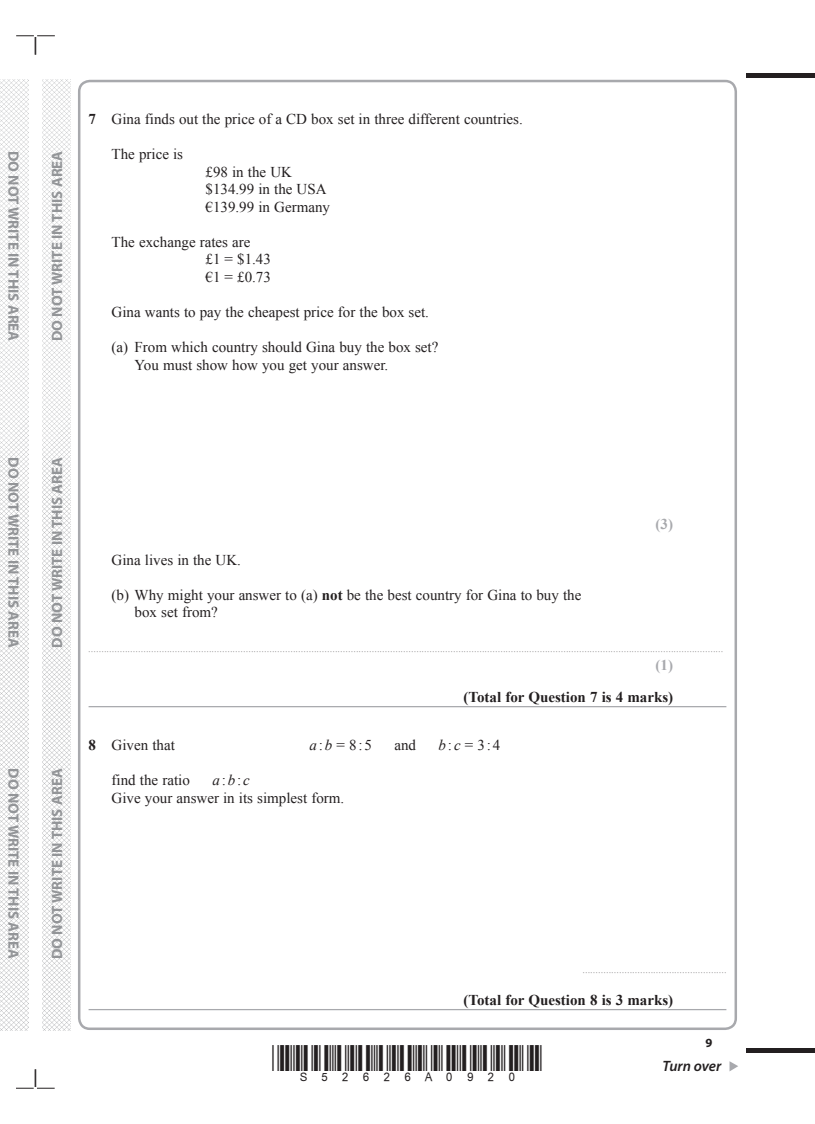
<style>
.page{position:relative;width:815px;height:1124px;background:#fff}
.page>*{position:absolute;margin:0;border:0;box-sizing:border-box;transform-origin:0 0}
.t1{font:15px/17.5px "Times New Roman";color:#231f20}
.t2{font:700 15px "Myriad Pro";color:#939598}
.t3{font:700 15px "Times New Roman";color:#231f20}
.t4{font:italic 600 15px "Myriad Pro";letter-spacing:-.005em;color:#231f20}
.t5{font:700 15px "Times New Roman";color:#a8a9ad}
.t6{font:700 12.5px "Myriad Pro";color:#231f20}
.t7{font:7.5px "Times New Roman";color:#231f20}
.s1{font-weight:700}
.s2{font-style:italic}
</style>
<div class="page">
<hr style="left:746px;top:73px;width:69px;height:4px;background:#231f20">
<div style="left:746px;top:1047px;width:69px;height:5px;background:#231f20"></div>
<svg style="left:729px;top:1061px;width:9px;height:10px"></svg>
<svg style="left:16px;top:35px;width:39px;height:20px"></svg>
<svg style="left:16px;top:1069px;width:39px;height:19px"></svg>
<img style="left:0;top:80px;width:28px;height:949px">
<img style="left:43px;top:80px;width:28px;height:949px">
<hr style="left:89px;top:706px;width:637px;height:1px;background:#a8a9ad">
<hr style="left:89px;top:1008px;width:637px;height:2px;background:#a8a9ad">
<p class="t2" style="left:23px;top:151px;width:192px;rotate:90deg">DO NOT WRITE IN THIS AREA</p>
<p class="t2" style="left:47px;top:341px;width:192px;rotate:-90deg">DO NOT WRITE IN THIS AREA</p>
<p class="t1" style="left:89px;top:110px;width:436px"><span class="s1">7</span> Gina finds out the price of a CD box set in three different countries.</p>
<p class="t1" style="left:112px;top:145px;width:73px">The price is</p>
<p class="t1" style="left:206px;top:163px;width:126px">£98 in the UK $134.99 in the USA €139.99 in Germany</p>
<p class="t1" style="left:206px;top:233px;width:67px;text-indent:-94px">The exchange rates are<br>£1 = $1.43 €1 = £0.73</p>
<p class="t1" style="left:112px;top:303px;width:319px">Gina wants to pay the cheapest price for the box set.</p>
<p class="t1" style="left:135px;top:338px;width:305px;text-indent:-23px">(a) From which country should Gina buy the box set?<br>You must show how you get your answer.</p>
<p class="t2" style="left:23px;top:457px;width:192px;rotate:90deg">DO NOT WRITE IN THIS AREA</p>
<p class="t2" style="left:47px;top:647px;width:192px;rotate:-90deg">DO NOT WRITE IN THIS AREA</p>
<p class="t2" style="left:23px;top:768px;width:192px;rotate:90deg">DO NOT WRITE IN THIS AREA</p>
<p class="t2" style="left:47px;top:958px;width:192px;rotate:-90deg">DO NOT WRITE IN THIS AREA</p>
<p class="t5" style="left:655px;top:514px;width:19px">(3)</p>
<p class="t1" style="left:112px;top:550px;width:131px">Gina lives in the UK.</p>
<p class="t1" style="left:135px;top:585px;width:448px;text-indent:-23px">(b) Why might your answer to (a) <span class="s1">not</span> be the best country for Gina to buy the box set from?</p>
<p class="t7" style="left:89px;top:644px;width:636px">..................................................................................................................................................................................................................................................</p>
<p class="t5" style="left:655px;top:654px;width:19px">(1)</p>
<p class="t3" style="left:463px;top:687px;width:211px">(Total for Question 7 is 4 marks)</p>
<p class="t1" style="left:89px;top:736px;width:88px"><span class="s1">8</span> Given that</p>
<p class="t1" style="left:309px;top:736px;width:64px"><span class="s2">a</span>:<span class="s2">b</span> = 8:5</p>
<p class="t1" style="left:394px;top:736px;width:23px">and</p>
<p class="t1" style="left:439px;top:736px;width:63px"><span class="s2">b</span>:<span class="s2">c</span> = 3:4</p>
<p class="t1" style="left:112px;top:771px;width:80px">find the ratio</p>
<p class="t1" style="left:112px;top:771px;width:234px;text-align:center"><span class="s2">a</span>:<span class="s2">b</span>:<span class="s2">c<br></span>Give your answer in its simplest form.</p>
<p class="t7" style="left:583px;top:965px;width:145px">.......................................................</p>
<p class="t3" style="left:463px;top:989px;width:211px">(Total for Question 8 is 3 marks)</p>
<p class="t6" style="left:705px;top:1034px;width:8px">9</p>
<p class="t4" style="left:663px;top:1056px;width:60px">Turn over</p>
</div>
